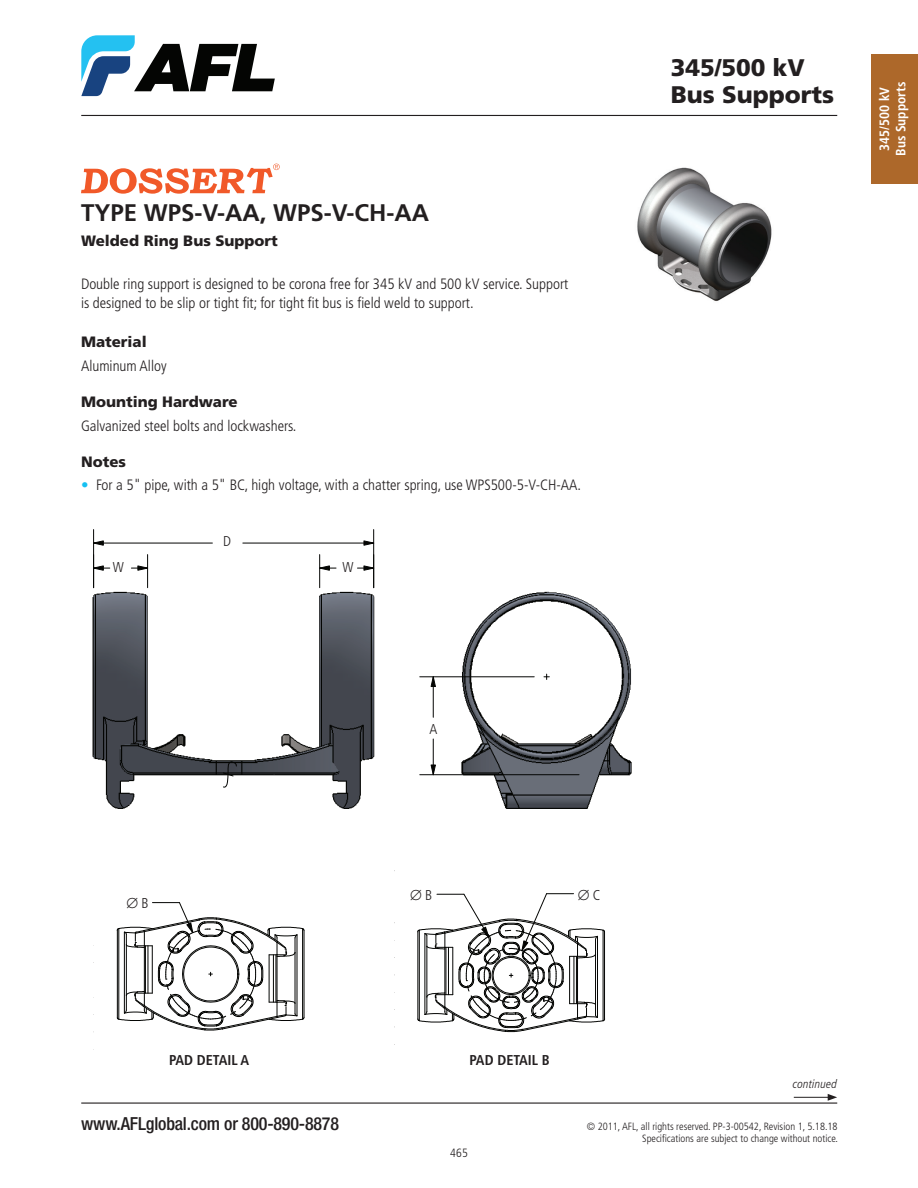
<style>
.page{position:relative;width:918px;height:1188px;background:#fff}
.page>*{position:absolute;margin:0;border:0;box-sizing:border-box;transform-origin:0 0}
.PP_product_name{font:700 24px "Frutiger LT Std";color:#231f20}
.t1{font:900 24px/27px "Frutiger LT Std";color:#231f20}
.t2{font:500 condensed 18px "Helvetica Neue";letter-spacing:-.01em;color:#231f20}
.PP_body_copy{font:300 condensed 15px/19.5px "Frutiger LT Std";color:#231f20}
.AFL_Subhead{font:900 15px "Frutiger LT Std";color:#231f20}
.PP_illustration_body{font:700 condensed 14.25px "Frutiger LT Std";color:#231f20}
.PP_illustration_body-2{font:300 condensed 14.25px "Frutiger LT Std";color:#231f20}
.t3{font:700 condensed 13.5px/16.5px "Frutiger LT Std";color:#fff;text-align:center}
.FPP_Body_Text{font:italic 300 condensed 12px "Frutiger LT Pro";letter-spacing:.01em;color:#231f20}
.t4{font:300 condensed 12px "Frutiger LT Std";color:#231f20}
.t5{font:300 condensed 10.5px/12px "Frutiger LT Std";color:#231f20;text-align:right}
.s1{color:#15c0f2}
</style>
<div class="page">
<svg style="left:81px;top:164px;width:199px;height:30px"></svg>
<svg style="left:81px;top:35px;width:194px;height:61px"></svg>
<hr style="left:81px;top:115px;width:756px;height:1px;background:#231f20">
<hr style="left:81px;top:1103px;width:756px;height:1px;background:#231f20">
<div style="left:871px;top:54px;width:47px;height:130px;background:#ad682a"></div>
<img style="left:92px;top:529px;width:540px;height:521px">
<svg style="left:222px;top:761px;width:15px;height:27px"></svg>
<hr style="left:319px;top:555px;width:1px;height:33px;background:#040503">
<hr style="left:147px;top:555px;width:1px;height:33px;background:#040503">
<hr style="left:93px;top:530px;width:1px;height:58px;background:#040503">
<hr style="left:373px;top:530px;width:1px;height:58px;background:#040503">
<hr style="left:94px;top:543px;width:118px;height:1px;background:#040503">
<hr style="left:243px;top:543px;width:131px;height:1px;background:#040503">
<svg style="left:357px;top:565px;width:18px;height:6px"></svg>
<svg style="left:319px;top:565px;width:17px;height:6px"></svg>
<svg style="left:131px;top:565px;width:17px;height:6px"></svg>
<svg style="left:94px;top:565px;width:16px;height:6px"></svg>
<svg style="left:93px;top:540px;width:11px;height:6px"></svg>
<svg style="left:363px;top:540px;width:12px;height:6px"></svg>
<svg style="left:544px;top:674px;width:5px;height:5px"></svg>
<hr style="left:420px;top:676px;width:114px;height:1px;background:#040503">
<hr style="left:420px;top:774px;width:159px;height:1px;background:#040503">
<hr style="left:433px;top:677px;width:1px;height:40px;background:#040503">
<hr style="left:433px;top:739px;width:1px;height:36px;background:#040503">
<svg style="left:430px;top:676px;width:6px;height:11px"></svg>
<svg style="left:430px;top:764px;width:6px;height:12px"></svg>
<svg style="left:116px;top:902px;width:189px;height:129px"></svg>
<svg style="left:417px;top:893px;width:189px;height:139px"></svg>
<img style="left:637px;top:167px;width:135px;height:135px">
<div style="left:426px;top:720px;width:15px;height:17px;background:#fff"></div>
<hr style="left:794px;top:1097px;width:36px;height:1px;background:#231f20">
<svg style="left:828px;top:1094px;width:9px;height:7px"></svg>
<p class="PP_product_name" style="left:81px;top:199px;width:350px">TYPE WPS-V-AA, WPS-V-CH-AA</p>
<p class="AFL_Subhead" style="left:81px;top:232px;width:198px">Welded Ring Bus Support</p>
<p class="PP_body_copy" style="left:81px;top:274px;width:489px">Double ring support is designed to be corona free for 345 kV and 500 kV service. Support is designed to be slip or tight fit; for tight fit bus is field weld to support.</p>
<p class="AFL_Subhead" style="left:81px;top:333px;width:67px">Material</p>
<p class="PP_body_copy" style="left:81px;top:356px;width:87px">Aluminum Alloy</p>
<p class="AFL_Subhead" style="left:81px;top:393px;width:158px">Mounting Hardware</p>
<p class="PP_body_copy" style="left:81px;top:416px;width:217px">Galvanized steel bolts and lockwashers.</p>
<p class="AFL_Subhead" style="left:81px;top:452px;width:47px">Notes</p>
<p class="PP_body_copy" style="left:81px;top:476px;width:502px"><span class="s1">•</span> For a 5" pipe, with a 5" BC, high voltage, with a chatter spring, use WPS500-5-V-CH-AA.</p>
<p class="PP_illustration_body-2" style="left:113px;top:559px;width:13px">W</p>
<p class="PP_illustration_body-2" style="left:223px;top:533px;width:9px">D</p>
<p class="PP_illustration_body-2" style="left:342px;top:559px;width:13px">W</p>
<p class="PP_illustration_body-2" style="left:429px;top:721px;width:9px">A</p>
<h1 class="t1" style="left:671px;top:54px;width:165px">345/500 kV<br>Bus Supports</h1>
<p class="t3" style="left:876px;top:156px;width:76px;rotate:-90deg">345/500 kV<br>Bus Supports</p>
<p class="PP_illustration_body-2" style="left:127px;top:895px;width:24px">∅ B</p>
<p class="PP_illustration_body-2" style="left:410px;top:887px;width:24px">∅ B</p>
<p class="PP_illustration_body-2" style="left:578px;top:887px;width:24px">∅ C</p>
<p class="PP_illustration_body" style="left:169px;top:1051px;width:82px">PAD DETAIL A</p>
<p class="PP_illustration_body" style="left:470px;top:1051px;width:82px">PAD DETAIL B</p>
<p class="FPP_Body_Text" style="left:793px;top:1077px;width:46px">continued</p>
<p class="t2" style="left:81px;top:1113px;width:259px">www.AFLglobal.com or 800-890-8878</p>
<p class="t4" style="left:450px;top:1146px;width:19px">465</p>
<p class="t5" style="left:587px;top:1121px;width:253px">© 2011, AFL, all rights reserved. PP-3-00542, Revision 1, 5.18.18<br>Specifications are subject to change without notice.</p>
</div>
